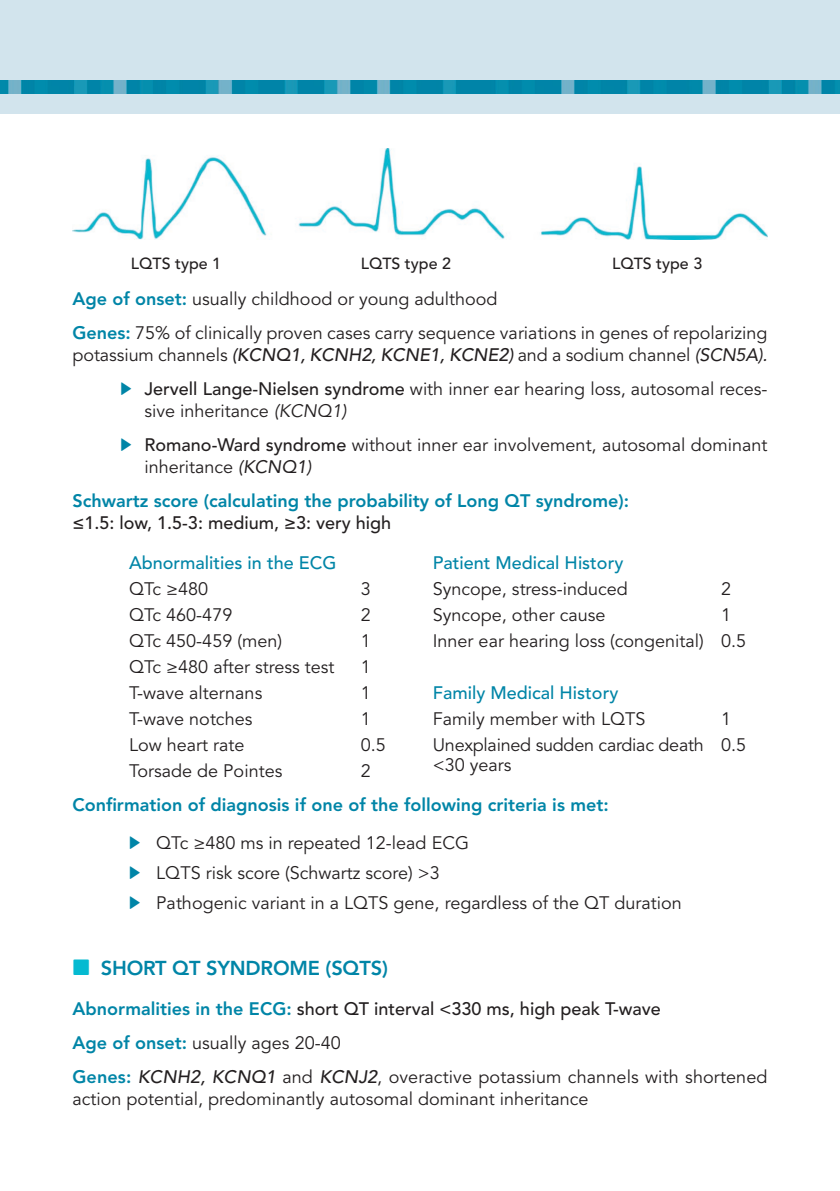
<style>
.page{position:relative;width:840px;height:1191px;background:#fff}
.page>*{position:absolute;margin:0;border:0;box-sizing:border-box;transform-origin:0 0}
.t1{font:800 20px "Avenir";letter-spacing:-.01em;color:#0085a7}
.t2{font:18px/34px "Avenir";color:#231f20}
.t3{font:800 18px/34px "Avenir";color:#0085a7}
.t4{font:500 18px "Avenir";color:#0085a7}
.t5{font:500 18px "Avenir";color:#231f20}
.t6{font:500 16px "Avenir";color:#231f20}
.s1{font-weight:800;color:#0085a7}
.s2{font-weight:500;font-style:italic}
.s3{font-style:italic}
.s4{font-family:"Guifxv 2 Transports";color:#0085a7}
.s5{font-weight:500}
.s6{font-weight:400;color:#231f20}
.s7{font-weight:400;font-style:italic;color:#231f20}
.s8{font-family:"Guifxv 2 Transports";font-weight:400}
.s9{font-family:"Guifxv 2 Transports";font-weight:400;font-size:22px;color:#05bad1}
</style>
<div class="page">
<div style="left:0;top:0;width:839px;height:113px;background:#d2e4ed"></div>
<img style="left:0;top:80px;width:677px;height:13px">
<img style="left:677px;top:80px;width:162px;height:13px">
<img style="left:72px;top:148px;width:695px;height:92px">
<p class="t6" style="left:131px;top:250px;width:92px">LQTS type 1</p>
<p class="t6" style="left:360px;top:250px;width:92px">LQTS type 2</p>
<p class="t6" style="left:611px;top:250px;width:92px">LQTS type 3</p>
<p class="t2" style="left:72px;top:282px;width:696px"><span class="s1">Age of onset:</span> usually childhood or young adulthood<br><span class="s1">Genes:</span> 75% of clinically proven cases carry sequence variations in genes of repolarizing</p>
<p class="t2" style="left:72px;top:338px;width:696px;text-align:right">potassium channels <span class="s2">(KCNQ1, KCNH2, KCNE1, KCNE2)</span> and a sodium channel <span class="s3">(SCN5A).<br></span><span class="s4">1</span> <span class="s5">Jervell Lange-Nielsen syndrome</span> with inner ear hearing loss, autosomal reces-</p>
<p class="t2" style="left:120px;top:394px;width:648px;text-indent:24px">sive inheritance <span class="s3">(KCNQ1)<br></span><span class="s4">1</span> <span class="s5">Romano-Ward syndrome</span> without inner ear involvement, autosomal dominant</p>
<p class="t3" style="left:72px;top:450px;width:558px;text-indent:72px"><span class="s6">inheritance</span> <span class="s7">(KCNQ1)<br></span>Schwartz score (calculating the probability of Long QT syndrome):</p>
<p class="t5" style="left:72px;top:507px;width:320px">≤1.5: low, 1.5-3: medium, ≥3: very high</p>
<p class="t4" style="left:129px;top:547px;width:209px">Abnormalities in the ECG</p>
<p class="t4" style="left:432px;top:547px;width:192px">Patient Medical History</p>
<p class="t2" style="left:129px;top:572px;width:81px">QTc ≥480</p>
<p class="t2" style="left:360px;top:572px;width:12px">3</p>
<p class="t2" style="left:432px;top:572px;width:196px">Syncope, stress-induced</p>
<p class="t2" style="left:720px;top:572px;width:12px">2</p>
<p class="t2" style="left:129px;top:598px;width:105px">QTc 460-479</p>
<p class="t2" style="left:360px;top:598px;width:12px">2</p>
<p class="t2" style="left:432px;top:598px;width:174px">Syncope, other cause</p>
<p class="t2" style="left:720px;top:598px;width:12px">1</p>
<p class="t2" style="left:129px;top:624px;width:154px">QTc 450-459 (men)</p>
<p class="t2" style="left:360px;top:624px;width:12px">1</p>
<p class="t2" style="left:432px;top:624px;width:315px">Inner ear hearing loss (congenital) 0.5</p>
<p class="t2" style="left:129px;top:650px;width:206px">QTc ≥480 after stress test</p>
<p class="t2" style="left:360px;top:650px;width:12px">1</p>
<p class="t2" style="left:129px;top:676px;width:135px">T-wave alternans</p>
<p class="t2" style="left:360px;top:676px;width:12px">1</p>
<p class="t4" style="left:432px;top:677px;width:187px">Family Medical History</p>
<p class="t2" style="left:129px;top:702px;width:125px">T-wave notches</p>
<p class="t2" style="left:360px;top:702px;width:12px">1</p>
<p class="t2" style="left:432px;top:702px;width:214px">Family member with LQTS</p>
<p class="t2" style="left:720px;top:702px;width:12px">1</p>
<p class="t2" style="left:129px;top:728px;width:117px">Low heart rate</p>
<p class="t2" style="left:360px;top:728px;width:27px">0.5</p>
<p class="t2" style="left:432px;top:728px;width:315px">Unexplained sudden cardiac death 0.5</p>
<p class="t2" style="left:129px;top:754px;width:154px">Torsade de Pointes</p>
<p class="t2" style="left:360px;top:754px;width:12px">2</p>
<p class="t2" style="left:432px;top:748px;width:80px">&lt;30 years</p>
<p class="t3" style="left:129px;top:786px;width:480px;line-height:38px;text-indent:-57px">Confirmation of diagnosis if one of the following criteria is met:<br><span class="s8">1</span> <span class="s6">QTc ≥480 ms in repeated 12-lead ECG</span></p>
<p class="t2" style="left:129px;top:858px;width:554px;line-height:30px"><span class="s4">1</span> LQTS risk score (Schwartz score) &gt;3<br><span class="s4">1</span> Pathogenic variant in a LQTS gene, regardless of the QT duration</p>
<p class="t1" style="left:72px;top:952px;width:317px"><span class="s9">3</span> SHORT QT SYNDROME (SQTS)</p>
<p class="t2" style="left:72px;top:992px;width:696px"><span class="s1">Abnormalities in the ECG:</span> <span class="s5">short QT interval &lt;330 ms, high peak T-wave<br></span><span class="s1">Age of onset:</span> usually ages 20-40<br><span class="s1">Genes:</span> <span class="s2">KCNH2, KCNQ1</span> and <span class="s2">KCNJ2</span>, overactive potassium channels with shortened</p>
<p class="t2" style="left:72px;top:1082px;width:517px">action potential, predominantly autosomal dominant inheritance</p>
</div>
